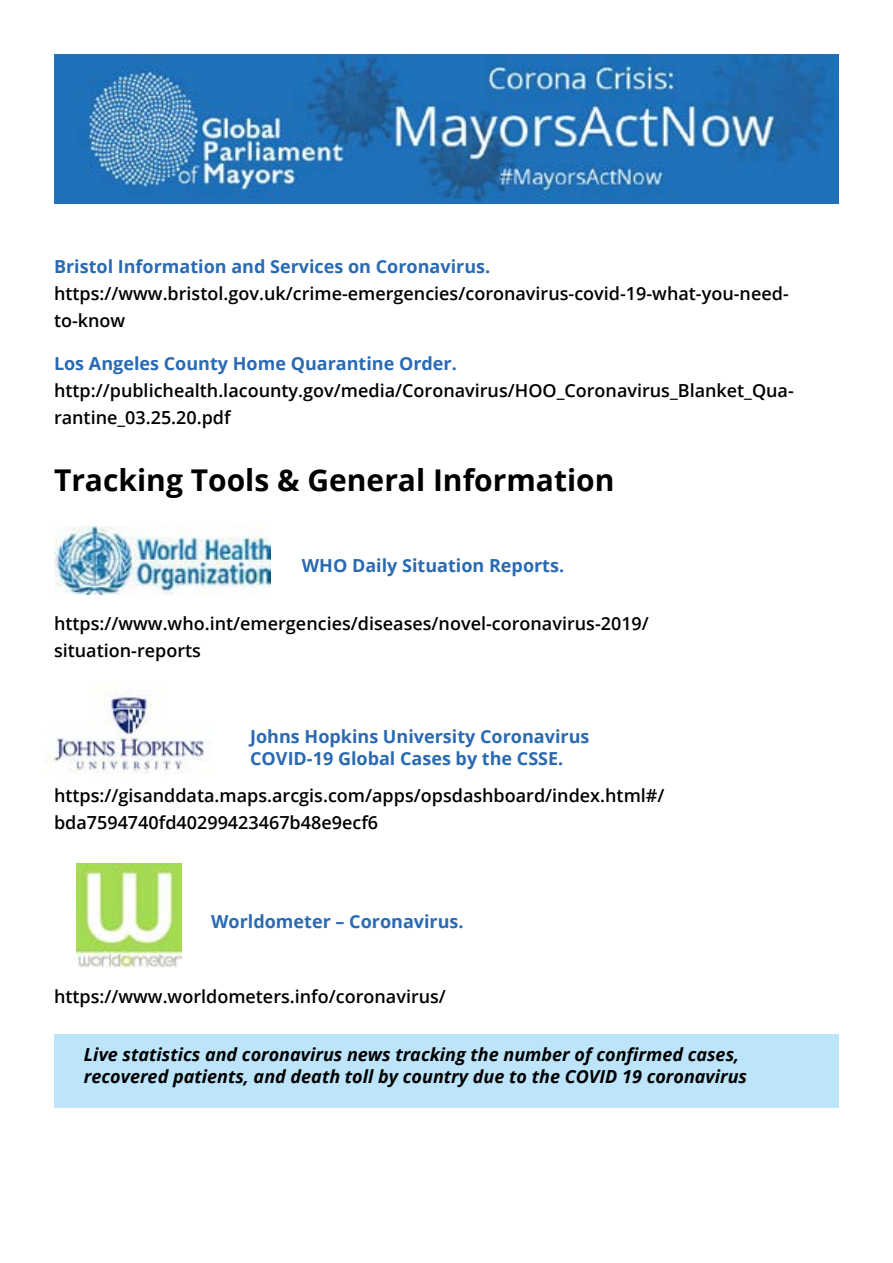
<style>
.page{position:relative;width:893px;height:1263px;background:#fff}
.page>*{position:absolute;margin:0;border:0;box-sizing:border-box;transform-origin:0 0}
.t1{font:700 30px "Open Sans";color:#000}
.t2{font:600 18px/27px "Open Sans";color:#000}
.t3{font:700 18px/21.6px "Open Sans";color:#2a6ab2}
.t4{font:italic 700 18px/22.5px "Open Sans";color:#000}
</style>
<div class="page">
<div style="left:54px;top:1034px;width:785px;height:74px;background:#bce4fa"></div>
<img style="left:54px;top:54px;width:785px;height:149px">
<img style="left:54px;top:526px;width:217px;height:68px">
<img style="left:47px;top:690px;width:164px;height:84px">
<img style="left:77px;top:863px;width:104px;height:104px">
<p class="t3" style="left:54px;top:255px;width:438px">Bristol Information and Services on Coronavirus.</p>
<p class="t2" style="left:54px;top:280px;width:736px">https://www.bristol.gov.uk/crime-emergencies/coronavirus-covid-19-what-you-need&shy;to-know</p>
<p class="t3" style="left:54px;top:353px;width:404px">Los Angeles County Home Quarantine Order.</p>
<p class="t2" style="left:54px;top:377px;width:741px">http://publichealth.lacounty.gov/media/Coronavirus/HOO_Coronavirus_Blanket_Qua&shy;rantine_03.25.20.pdf</p>
<h1 class="t1" style="left:54px;top:459px;width:562px">Tracking Tools &amp; General Information</h1>
<p class="t3" style="left:302px;top:554px;width:264px">WHO Daily Situation Reports.</p>
<p class="t2" style="left:54px;top:610px;width:596px">https://www.who.int/emergencies/diseases/novel-coronavirus-2019/ situation-reports</p>
<p class="t3" style="left:250px;top:725px;width:341px">Johns Hopkins University Coronavirus<br>COVID-19 Global Cases by the CSSE.</p>
<p class="t2" style="left:54px;top:782px;width:612px">https://gisanddata.maps.arcgis.com/apps/opsdashboard/index.html#/ bda7594740fd40299423467b48e9ecf6</p>
<p class="t3" style="left:211px;top:910px;width:254px">Worldometer – Coronavirus.</p>
<p class="t2" style="left:54px;top:982px;width:393px">https://www.worldometers.info/coronavirus/</p>
<p class="t4" style="left:84px;top:1042px;width:665px">Live statistics and coronavirus news tracking the number of confirmed cases, recovered patients, and death toll by country due to the COVID 19 coronavirus</p>
</div>
